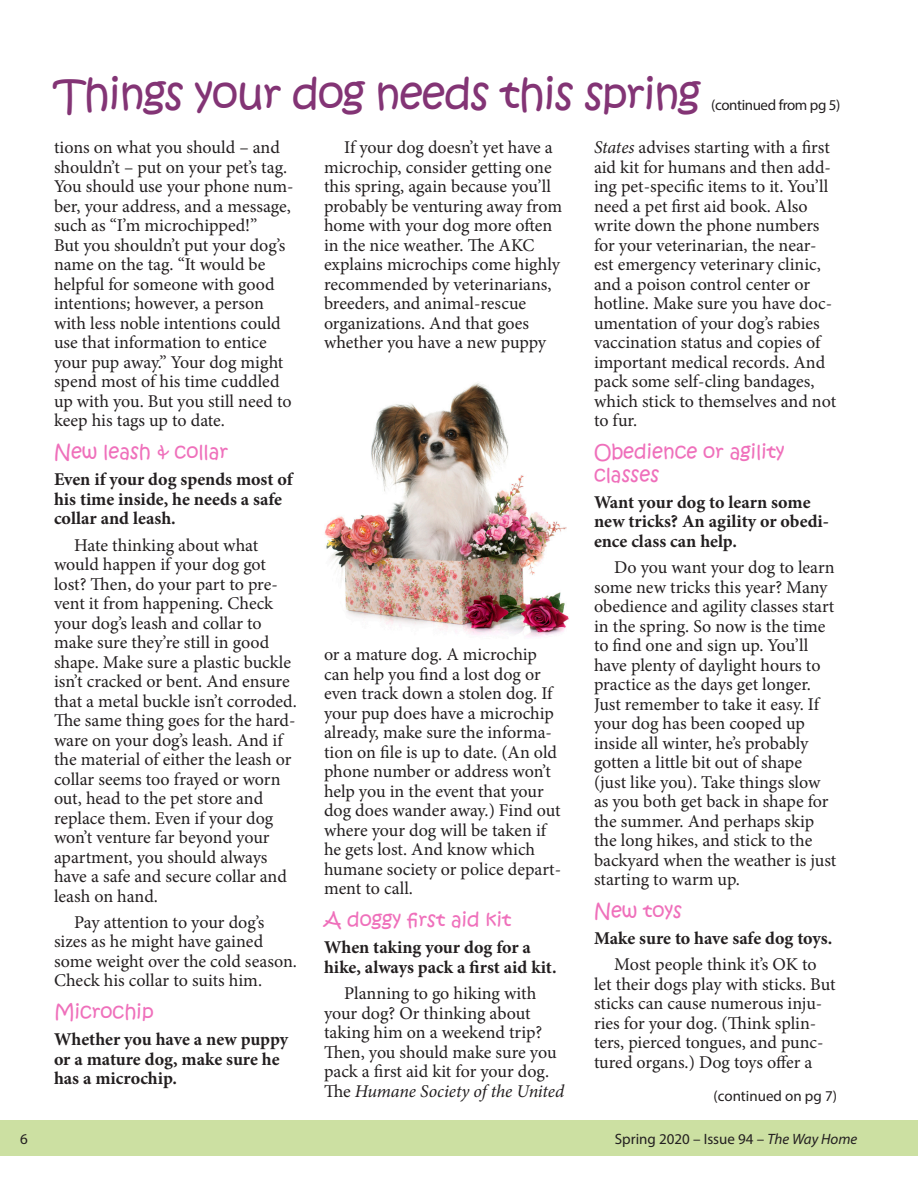
<style>
.page{position:relative;width:918px;height:1188px;background:#fff}
.page>*{position:absolute;margin:0;border:0;box-sizing:border-box;transform-origin:0 0}
.headlines{font:42px "Kristen ITC";letter-spacing:-.025em;color:#833475}
.subhead{font:19.5px/22.5px "Kristen ITC";color:#ef70bb}
.body{font:18px/19.5px "Minion Pro";letter-spacing:-.005em;color:#231f20}
.body_bold{font:700 18px/19.5px "Minion Pro";color:#231f20}
.headlines-2{font:15px "Myriad Pro";color:#231f20}
.headlines-3{font:15px "Myriad Pro";letter-spacing:-.025em;color:#231f20}
.s1{font-style:italic}
</style>
<div class="page">
<div style="left:0;top:1120px;width:918px;height:36px;background:#cce0a2"></div>
<img style="left:324px;top:383px;width:245px;height:254px">
<p class="headlines" style="left:54px;top:67px;width:648px">Things your dog needs this spring</p>
<p class="headlines-3" style="left:711px;top:96px;width:131px">(continued from pg 5)</p>
<p class="body" style="left:54px;top:138px;width:241px">tions on what you should – and shouldn’t – put on your pet’s tag.<br>You should use your phone num&shy;ber, your address, and a message, such as “I’m microchipped!”<br>But you shouldn’t put your dog’s name on the tag. “It would be helpful for someone with good intentions; however, a person with less noble intentions could use that information to entice your pup away.” Your dog might spend most of his time cuddled up with you. But you still need to keep his tags up to date.</p>
<p class="subhead" style="left:54px;top:441px;width:176px">New leash &amp; collar</p>
<p class="body_bold" style="left:54px;top:470px;width:240px">Even if your dog spends most of his time inside, he needs a safe collar and leash.</p>
<p class="body" style="left:54px;top:535px;width:244px;text-indent:20px">Hate thinking about what would happen if your dog got lost? Then, do your part to pre&shy;vent it from happening. Check your dog’s leash and collar to make sure they’re still in good shape. Make sure a plastic buckle isn’t cracked or bent. And ensure that a metal buckle isn’t corroded.<br>The same thing goes for the hard&shy;ware on your dog’s leash. And if the material of either the leash or collar seems too frayed or worn out, head to the pet store and replace them. Even if your dog won’t venture far beyond your apartment, you should always have a safe and secure collar and leash on hand.</p>
<p class="body" style="left:54px;top:912px;width:245px;text-indent:20px">Pay attention to your dog’s sizes as he might have gained some weight over the cold season.<br>Check his collar to suits him.</p>
<p class="subhead" style="left:54px;top:1001px;width:101px">Microchip</p>
<p class="body_bold" style="left:54px;top:1029px;width:236px">Whether you have a new puppy or a mature dog, make sure he has a microchip.</p>
<p class="body" style="left:324px;top:138px;width:240px;text-indent:20px">If your dog doesn’t yet have a microchip, consider getting one this spring, again because you’ll probably be venturing away from home with your dog more often in the nice weather. The AKC explains microchips come highly recommended by veterinarians, breeders, and animal-rescue organizations. And that goes whether you have a new puppy</p>
<p class="body" style="left:324px;top:645px;width:239px">or a mature dog. A microchip can help you find a lost dog or even track down a stolen dog. If your pup does have a microchip already, make sure the informa&shy;tion on file is up to date. (An old phone number or address won’t help you in the event that your dog does wander away.) Find out where your dog will be taken if he gets lost. And know which humane society or police depart&shy;ment to call.</p>
<p class="subhead" style="left:324px;top:909px;width:189px">A doggy first aid kit</p>
<p class="body_bold" style="left:324px;top:938px;width:234px">When taking your dog for a hike, always pack a first aid kit.</p>
<p class="body" style="left:324px;top:984px;width:242px;text-indent:20px">Planning to go hiking with your dog? Or thinking about taking him on a weekend trip?<br>Then, you should make sure you pack a first aid kit for your dog.<br>The <span class="s1">Humane Society of the United</span></p>
<p class="body" style="left:594px;top:138px;width:244px"><span class="s1">States</span> advises starting with a first aid kit for humans and then add&shy;ing pet-specific items to it. You’ll need a pet first aid book. Also write down the phone numbers for your veterinarian, the near&shy;est emergency veterinary clinic, and a poison control center or hotline. Make sure you have doc&shy;umentation of your dog’s rabies vaccination status and copies of important medical records. And pack some self-cling bandages, which stick to themselves and not to fur.</p>
<p class="subhead" style="left:594px;top:441px;width:192px">Obedience or agility classes</p>
<p class="body_bold" style="left:594px;top:492px;width:237px">Want your dog to learn some new tricks? An agility or obedi&shy;ence class can help.</p>
<p class="body" style="left:594px;top:558px;width:244px;text-indent:20px">Do you want your dog to learn some new tricks this year? Many obedience and agility classes start in the spring. So now is the time to find one and sign up. You’ll have plenty of daylight hours to practice as the days get longer.<br>Just remember to take it easy. If your dog has been cooped up inside all winter, he’s probably gotten a little bit out of shape (just like you). Take things slow as you both get back in shape for the summer. And perhaps skip the long hikes, and stick to the backyard when the weather is just starting to warm up.</p>
<p class="subhead" style="left:594px;top:900px;width:89px">New toys</p>
<p class="body_bold" style="left:594px;top:928px;width:240px">Make sure to have safe dog toys.</p>
<p class="body" style="left:594px;top:955px;width:243px;text-indent:20px">Most people think it’s OK to let their dogs play with sticks. But sticks can cause numerous inju&shy;ries for your dog. (Think splin&shy;ters, pierced tongues, and punc&shy;tured organs.) Dog toys offer a</p>
<p class="headlines-2" style="left:714px;top:1087px;width:125px">(continued on pg 7)</p>
<p class="headlines-2" style="left:20px;top:1129px;width:9px">6</p>
<p class="headlines-2" style="left:615px;top:1129px;width:244px">Spring 2020 – Issue 94 – <span class="s1">The Way Home</span></p>
</div>
